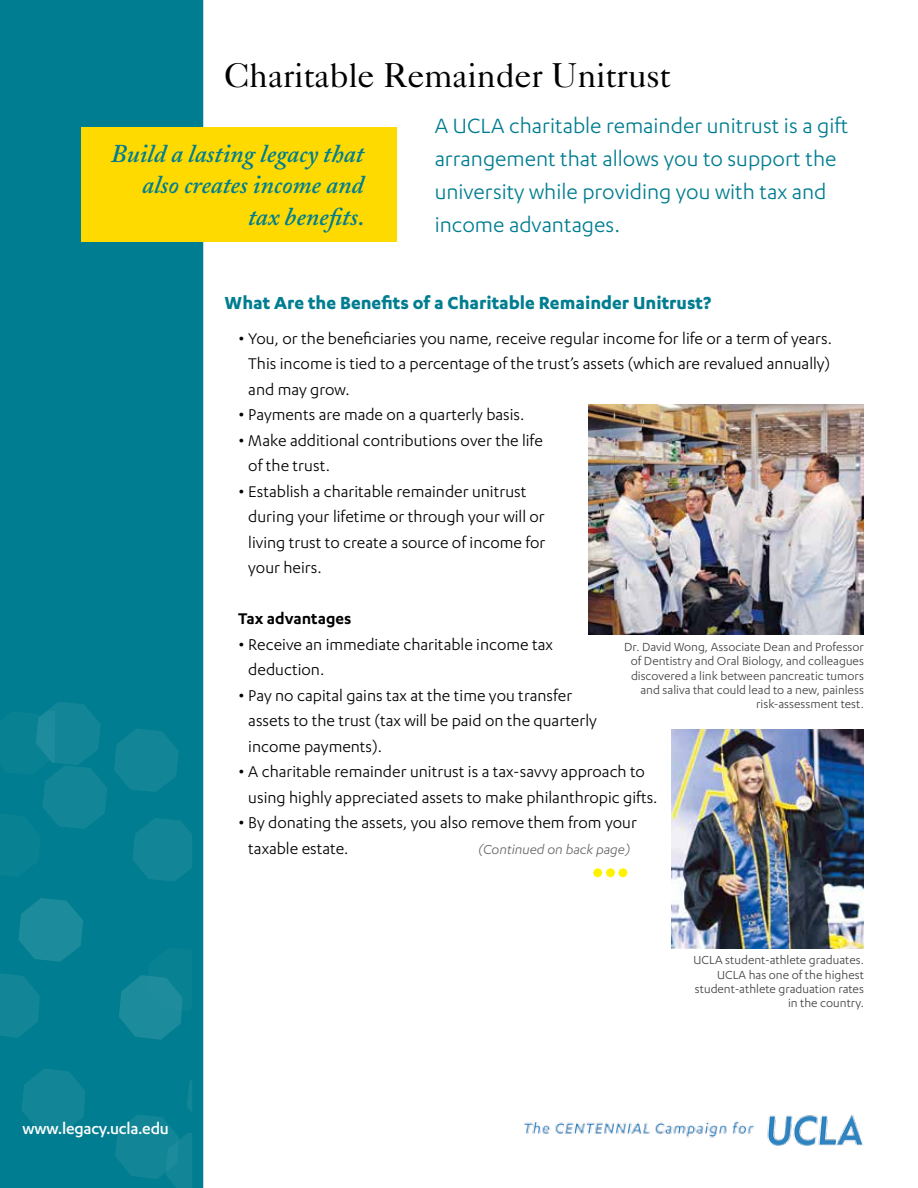
<style>
.page{position:relative;width:918px;height:1188px;background:#fff}
.page>*{position:absolute;margin:0;border:0;box-sizing:border-box;transform-origin:0 0}
.t1{font:34.5px "Caslon Five Forty";letter-spacing:-.01em;color:#000}
.t2{font:italic 600 25.5px/31.5px "Adobe Caslon";color:#007d90;text-align:right}
.t3{font:24px/33px "Karbon";color:#007d90}
.t4{font:700 20.25px "Karbon";color:#007d90}
.t5{font:18px/25.5px "Karbon";color:#000}
.t6{font:500 18px "Karbon";letter-spacing:-.015em;color:#fff}
.t7{font:600 18px "Karbon";color:#000}
.t8{font:italic 15px "Karbon";color:#636466}
.t9{font:13.5px/14.2px "Karbon";color:#414042;text-align:right}
.s1{font-size:21px}
</style>
<div class="page">
<div style="left:0;top:0;width:203px;height:1188px;background:#007d90"></div>
<svg style="left:0;top:973px;width:40px;height:65px;background:#0e8495"></svg>
<svg style="left:18px;top:898px;width:65px;height:64px;background:#158799"></svg>
<svg style="left:132px;top:818px;width:60px;height:64px;background:#0e8495"></svg>
<svg style="left:114px;top:728px;width:65px;height:64px;background:#0d8395"></svg>
<svg style="left:0;top:702px;width:107px;height:175px;background:#088193"></svg>
<svg style="left:119px;top:947px;width:73px;height:93px;background:#0f8496"></svg>
<svg style="left:115px;top:1065px;width:77px;height:123px;background:#088193"></svg>
<svg style="left:22px;top:1068px;width:63px;height:65px;background:#0d8395"></svg>
<img style="left:524px;top:1114px;width:340px;height:32px">
<div style="left:81px;top:127px;width:315px;height:115px;background:#ffda00"></div>
<img style="left:672px;top:729px;width:192px;height:219px">
<img style="left:589px;top:405px;width:275px;height:230px">
<svg style="left:593px;top:868px;width:35px;height:9px"></svg>
<h1 class="t1" style="left:225px;top:55px;width:448px">Charitable Remainder Unitrust</h1>
<h2 class="t2" style="left:111px;top:139px;width:255px">Build a lasting legacy that also creates income and tax benefits.</h2>
<h3 class="t3" style="left:435px;top:109px;width:415px">A UCLA charitable remainder unitrust is a gift arrangement that allows you to support the university while providing you with tax and income advantages.</h3>
<p class="t4" style="left:225px;top:292px;width:488px">What Are the Benefits of a Charitable Remainder Unitrust?</p>
<p class="t5" style="left:248px;top:325px;width:585px;text-align:justify;text-indent:-10px"><span class="s1">•</span> You, or the beneficiaries you name, receive regular income for life or a term of years.<br>This income is tied to a percentage of the trust’s assets (which are revalued annually) and may grow.</p>
<p class="t5" style="left:238px;top:402px;width:288px"><span class="s1">•</span> Payments are made on a quarterly basis.</p>
<p class="t5" style="left:248px;top:427px;width:296px;text-indent:-10px"><span class="s1">•</span> Make additional contributions over the life of the trust.</p>
<p class="t5" style="left:248px;top:478px;width:299px;text-indent:-10px"><span class="s1">•</span> Establish a charitable remainder unitrust during your lifetime or through your will or living trust to create a source of income for your heirs.</p>
<p class="t7" style="left:238px;top:609px;width:115px">Tax advantages</p>
<p class="t5" style="left:248px;top:631px;width:306px;text-indent:-10px"><span class="s1">•</span> Receive an immediate charitable income tax deduction.</p>
<p class="t5" style="left:248px;top:682px;width:350px;text-indent:-10px"><span class="s1">•</span> Pay no capital gains tax at the time you transfer assets to the trust (tax will be paid on the quarterly income payments).</p>
<p class="t5" style="left:248px;top:759px;width:411px;text-indent:-10px"><span class="s1">•</span> A charitable remainder unitrust is a tax-savvy approach to using highly appreciated assets to make philanthropic gifts.</p>
<p class="t5" style="left:248px;top:810px;width:390px;text-indent:-10px"><span class="s1">•</span> By donating the assets, you also remove them from your taxable estate.</p>
<p class="t9" style="left:624px;top:640px;width:241px">Dr. David Wong, Associate Dean and Professor of Dentistry and Oral Biology, and colleagues discovered a link between pancreatic tumors and saliva that could lead to a new, painless risk-assessment test.</p>
<p class="t8" style="left:478px;top:841px;width:153px">(Continued on back page)</p>
<p class="t6" style="left:22px;top:1118px;width:148px">www.legacy.ucla.edu</p>
<p class="t9" style="left:694px;top:953px;width:172px">UCLA student-athlete graduates.<br>UCLA has one of the highest student-athlete graduation rates in the country.</p>
</div>
